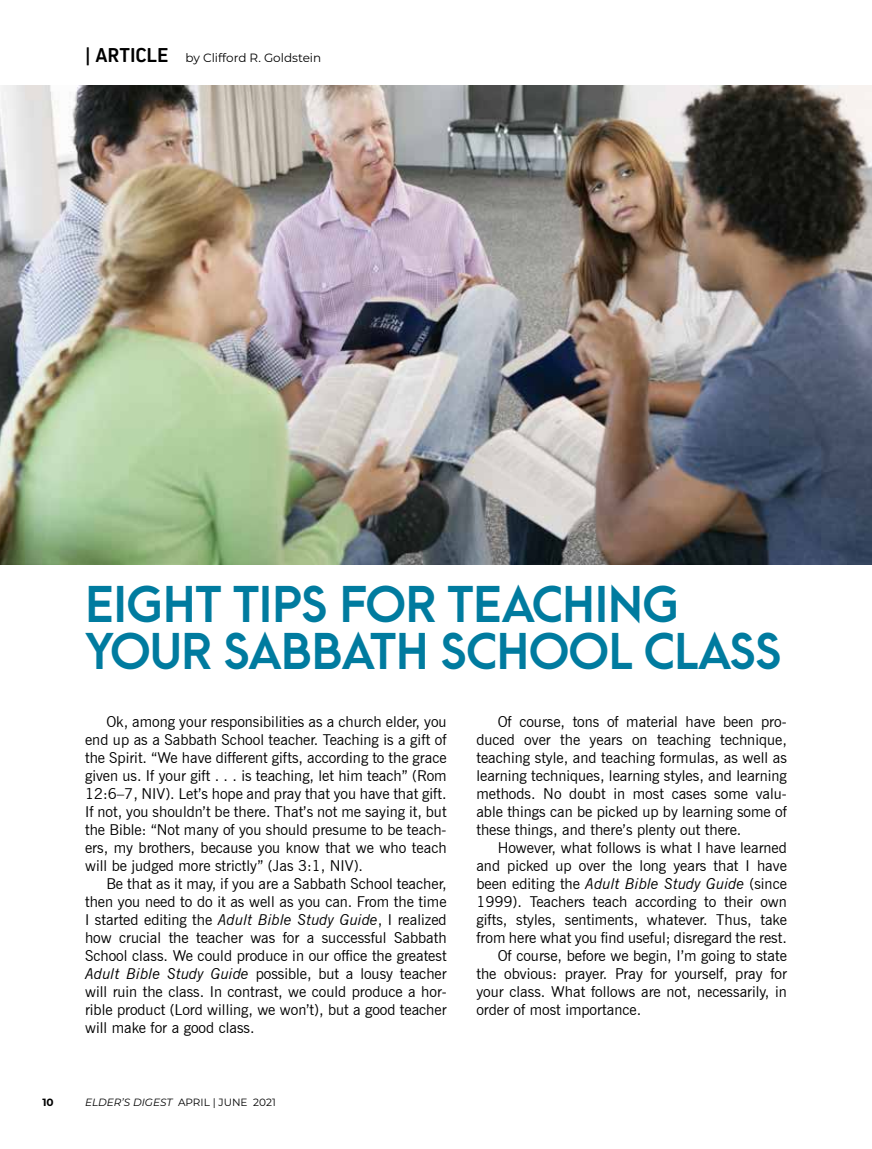
<style>
.page{position:relative;width:872px;height:1149px;background:#fff}
.page>*{position:absolute;margin:0;border:0;box-sizing:border-box;transform-origin:0 0}
.t1{font:800 47.1px/47.1px "Arca Majora 2";letter-spacing:-.01em;color:#007b9f}
.t2{font:15px/18px "News Gothic BT";color:#000;text-align:justify}
.t3{font:12px "Montserrat";color:#000}
.t4{font:10.5px "Montserrat";color:#000}
.t5{font:700 10.5px "Montserrat";color:#000}
.s1{font-family:"Kiro";font-weight:700;font-size:21px}
.s2{font-style:italic}
</style>
<div class="page">
<img style="left:0;top:85px;width:872px;height:479px">
<p class="t3" style="left:85px;top:49px;width:238px"><span class="s1">| ARTICLE</span> by Clifford R. Goldstein</p>
<h1 class="t1" style="left:85px;top:582px;width:698px">EIGHT TIPS FOR TEACHING<br>YOUR SABBATH SCHOOL CLASS</h1>
<p class="t2" style="left:85px;top:712px;width:363px;text-indent:21px">Ok, among your responsibilities as a church elder, you end up as a Sabbath School teacher. Teaching is a gift of the Spirit. “We have different gifts, according to the grace given us. If your gift . . . is teaching, let him teach” (Rom 12:6–7, NIV). Let’s hope and pray that you have that gift.<br>If not, you shouldn’t be there. That’s not me saying it, but the Bible: “Not many of you should presume to be teach&shy;ers, my brothers, because you know that we who teach will be judged more strictly” (Jas 3:1, NIV).</p>
<p class="t2" style="left:85px;top:874px;width:363px;text-indent:21px">Be that as it may, if you are a Sabbath School teacher, then you need to do it as well as you can. From the time I started editing the <span class="s2">Adult Bible Study Guide</span>, I realized how crucial the teacher was for a successful Sabbath School class. We could produce in our office the greatest <span class="s2">Adult Bible Study Guide</span> possible, but a lousy teacher will ruin the class. In contrast, we could produce a hor&shy;rible product (Lord willing, we won’t), but a good teacher will make for a good class.</p>
<p class="t5" style="left:43px;top:1094px;width:13px">10</p>
<p class="t4" style="left:85px;top:1094px;width:192px"><span class="s2">ELDER’S DIGEST</span> APRIL | JUNE 2021</p>
<p class="t2" style="left:476px;top:712px;width:312px;text-indent:21px">Of course, tons of material have been pro&shy;duced over the years on teaching technique, teaching style, and teaching formulas, as well as learning techniques, learning styles, and learning methods. No doubt in most cases some valu&shy;able things can be picked up by learning some of these things, and there’s plenty out there.</p>
<p class="t2" style="left:497px;top:838px;width:291px">However, what follows is what I have learned</p>
<p class="t2" style="left:476px;top:856px;width:312px">and picked up over the long years that I have</p>
<p class="t2" style="left:476px;top:874px;width:312px">been editing the <span class="s2">Adult Bible Study Guide</span> (since</p>
<p class="t2" style="left:476px;top:892px;width:312px">1999). Teachers teach according to their own</p>
<p class="t2" style="left:476px;top:910px;width:312px">gifts, styles, sentiments, whatever. Thus, take</p>
<p class="t2" style="left:476px;top:928px;width:312px">from here what you find useful; disregard the rest.</p>
<p class="t2" style="left:497px;top:946px;width:291px">Of course, before we begin, I’m going to state</p>
<p class="t2" style="left:476px;top:964px;width:312px">the obvious: prayer. Pray for yourself, pray for</p>
<p class="t2" style="left:476px;top:982px;width:312px">your class. What follows are not, necessarily, in</p>
<p class="t2" style="left:476px;top:1000px;width:166px">order of most importance.</p>
</div>
